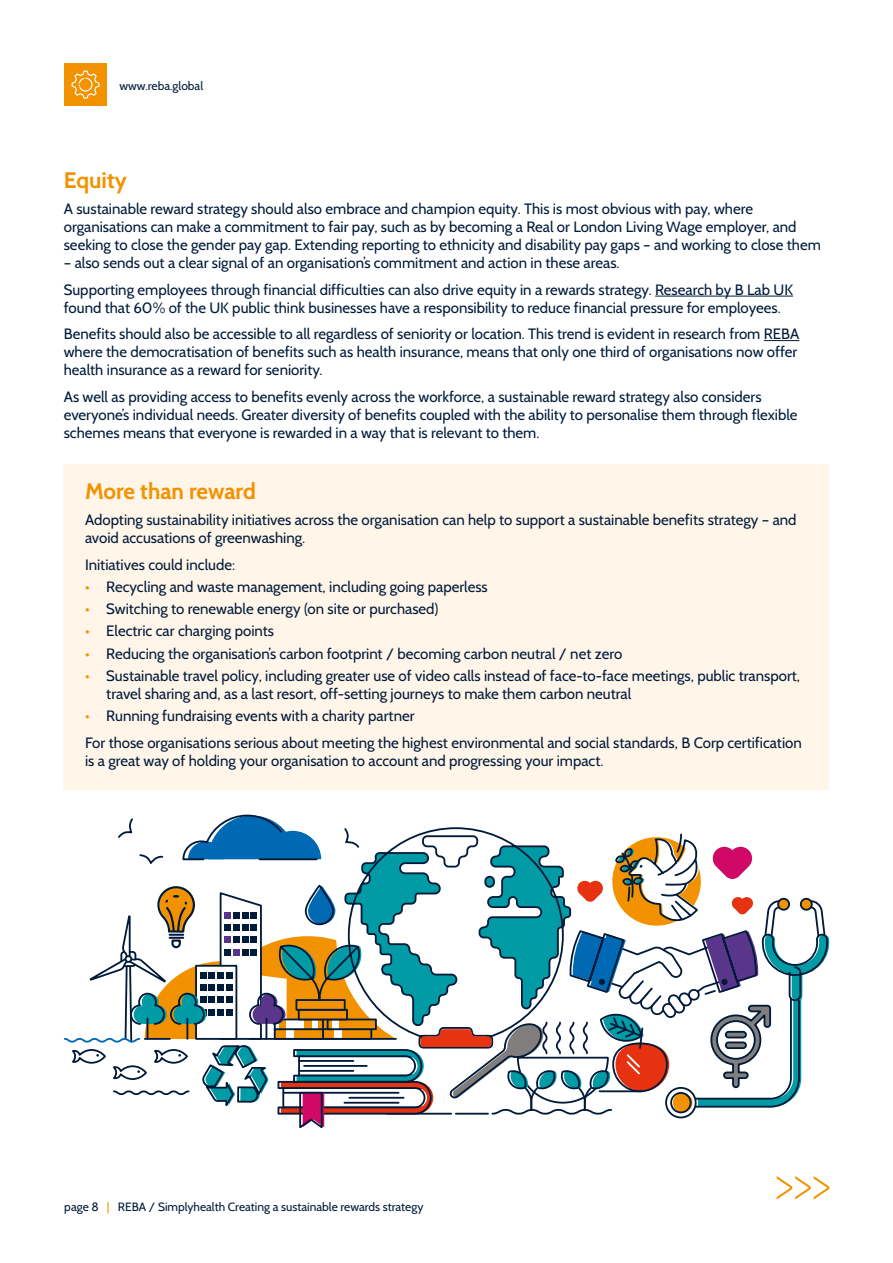
<style>
.page{position:relative;width:893px;height:1263px;background:#fff}
.page>*{position:absolute;margin:0;border:0;box-sizing:border-box;transform-origin:0 0}
.t1{font:700 22.5px "Cabin";color:#f39200}
.t2{font:15px/18px "Cabin";color:#001a3a}
.t3{font:12px "Cabin";color:#001a3a}
.s1{color:#f39200}
</style>
<div class="page">
<div style="left:64px;top:63px;width:43px;height:43px;background:#f39200"></div>
<svg style="left:72px;top:71px;width:28px;height:28px"></svg>
<div style="left:64px;top:465px;width:765px;height:325px;background:#fff5e9"></div>
<svg style="left:777px;top:1176px;width:52px;height:23px"></svg>
<hr style="left:655px;top:296px;width:138px;height:1px;background:#001a3a">
<hr style="left:764px;top:340px;width:35px;height:1px;background:#001a3a">
<svg style="left:63px;top:814px;width:767px;height:315px"></svg>
<p class="t3" style="left:120px;top:79px;width:85px">www.reba.global</p>
<h1 class="t1" style="left:64px;top:166px;width:65px">Equity</h1>
<p class="t2" style="left:64px;top:200px;width:759px">A sustainable reward strategy should also embrace and champion equity. This is most obvious with pay, where organisations can make a commitment to fair pay, such as by becoming a Real or London Living Wage employer, and seeking to close the gender pay gap. Extending reporting to ethnicity and disability pay gaps – and working to close them</p>
<p class="t2" style="left:64px;top:249px;width:731px;line-height:26.5px">– also sends out a clear signal of an organisation’s commitment and action in these areas.<br>Supporting employees through financial difficulties can also drive equity in a rewards strategy. Research by B Lab UK</p>
<p class="t2" style="left:64px;top:294px;width:737px;line-height:26.5px">found that 60% of the UK public think businesses have a responsibility to reduce financial pressure for employees.<br>Benefits should also be accessible to all regardless of seniority or location. This trend is evident in research from REBA</p>
<p class="t2" style="left:64px;top:343px;width:735px">where the democratisation of benefits such as health insurance, means that only one third of organisations now offer health insurance as a reward for seniority.</p>
<p class="t2" style="left:64px;top:387px;width:735px">As well as providing access to benefits evenly across the workforce, a sustainable reward strategy also considers everyone’s individual needs. Greater diversity of benefits coupled with the ability to personalise them through flexible schemes means that everyone is rewarded in a way that is relevant to them.</p>
<h1 class="t1" style="left:85px;top:477px;width:172px">More than reward</h1>
<p class="t2" style="left:85px;top:511px;width:713px">Adopting sustainability initiatives across the organisation can help to support a sustainable benefits strategy – and avoid accusations of greenwashing.</p>
<p class="t2" style="left:85px;top:555px;width:152px">Initiatives could include:</p>
<p class="t2" style="left:85px;top:577px;width:404px"><span class="s1">•</span> Recycling and waste management, including going paperless</p>
<p class="t2" style="left:85px;top:600px;width:355px"><span class="s1">•</span> Switching to renewable energy (on site or purchased)</p>
<p class="t2" style="left:85px;top:622px;width:191px"><span class="s1">•</span> Electric car charging points</p>
<p class="t2" style="left:85px;top:644px;width:539px"><span class="s1">•</span> Reducing the organisation’s carbon footprint / becoming carbon neutral / net zero</p>
<p class="t2" style="left:106px;top:666px;width:695px;text-indent:-21px"><span class="s1">•</span> Sustainable travel policy, including greater use of video calls instead of face-to-face meetings, public transport, travel sharing and, as a last resort, off-setting journeys to make them carbon neutral</p>
<p class="t2" style="left:85px;top:702px;width:718px;line-height:26.5px"><span class="s1">•</span> Running fundraising events with a charity partner<br>For those organisations serious about meeting the highest environmental and social standards, B Corp certification</p>
<p class="t2" style="left:85px;top:751px;width:520px">is a great way of holding your organisation to account and progressing your impact.</p>
<p class="t3" style="left:64px;top:1199px;width:361px">page 8 <span class="s1">|</span> REBA / Simplyhealth Creating a sustainable rewards strategy</p>
</div>
